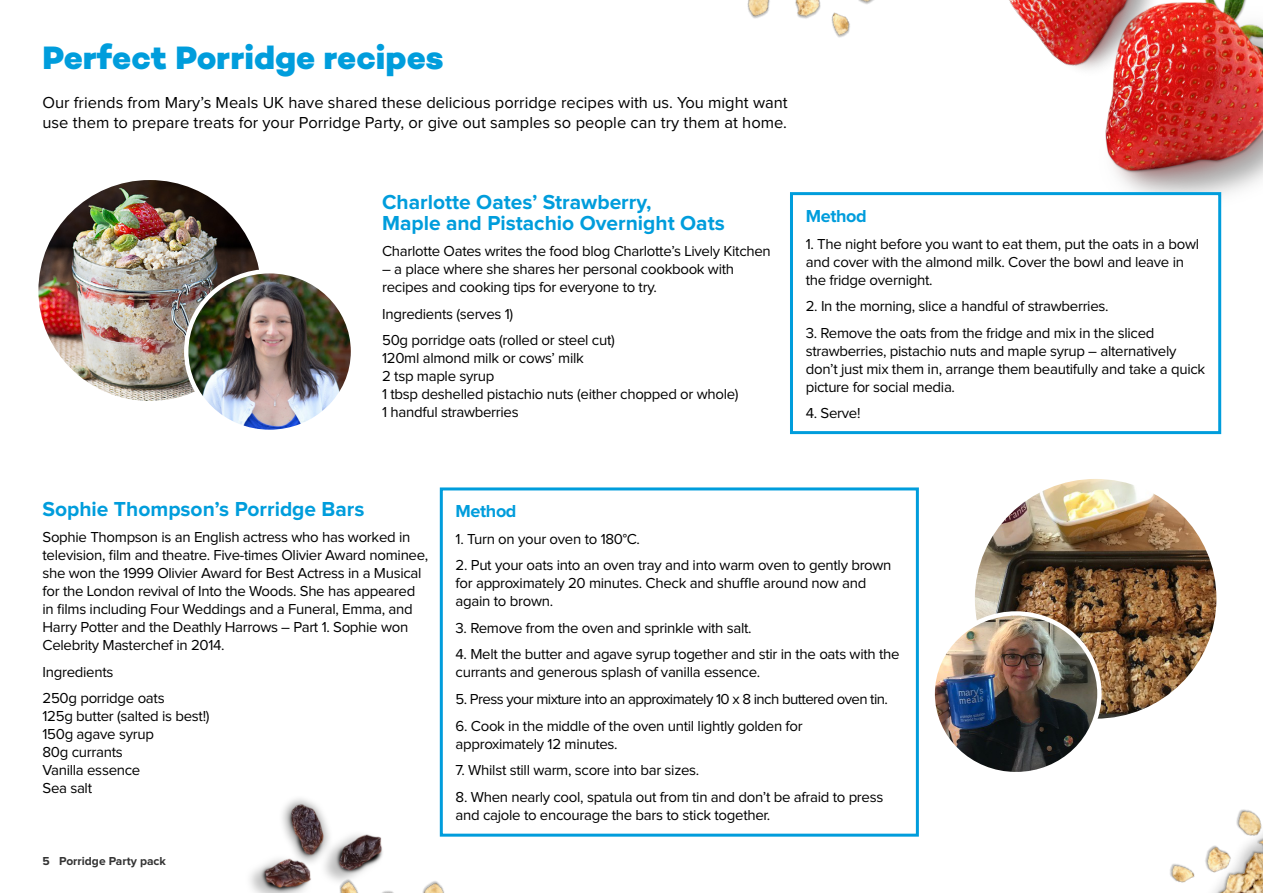
<style>
.page{position:relative;width:1263px;height:893px;background:#fff}
.page>*{position:absolute;margin:0;border:0;box-sizing:border-box;transform-origin:0 0}
.t1{font:800 33px "Campton";color:#009ddc}
.t2{font:700 21px/21px "Proxima Nova";color:#009ddc}
.t3{font:700 18px "Proxima Nova";letter-spacing:-.02em;color:#009ddc}
.t4{font:16.5px/19.5px "Proxima Nova";color:#000}
.t5{font:15px/18px "Proxima Nova";letter-spacing:-.02em;color:#000}
.t6{font:15px "Proxima Nova";letter-spacing:-.04em;color:#000}
.t7{font:700 12px "Proxima Nova";color:#333}
</style>
<div class="page">
<img style="left:1170px;top:809px;width:93px;height:84px">
<img style="left:747px;top:0;width:117px;height:38px">
<img style="left:864px;top:0;width:399px;height:222px">
<img style="left:945px;top:0;width:247px;height:123px">
<img style="left:39px;top:181px;width:220px;height:219px">
<img style="left:976px;top:480px;width:239px;height:237px">
<img style="left:186px;top:271px;width:164px;height:158px">
<div style="left:184px;top:269px;width:171px;height:165px;border:4px solid #fff;border-radius:50%"></div>
<div style="left:791px;top:194px;width:429px;height:239px;background:#fff"></div>
<div style="left:790px;top:192px;width:431px;height:242px;border:3px solid #009ddc"></div>
<div style="left:440px;top:487px;width:479px;height:350px;border:3px solid #009ddc"></div>
<img style="left:935px;top:613px;width:164px;height:158px">
<div style="left:930px;top:611px;width:172px;height:165px;border:4px solid #fff;border-radius:50%"></div>
<img style="left:250px;top:728px;width:244px;height:165px">
<h1 class="t1" style="left:43px;top:37px;width:402px">Perfect Porridge recipes</h1>
<p class="t4" style="left:43px;top:93px;width:747px">Our friends from Mary’s Meals UK have shared these delicious porridge recipes with us. You might want use them to prepare treats for your Porridge Party, or give out samples so people can try them at home.</p>
<h2 class="t2" style="left:382px;top:192px;width:344px">Charlotte Oates’ Strawberry,<br>Maple and Pistachio Overnight Oats</h2>
<p class="t5" style="left:382px;top:243px;width:390px">Charlotte Oates writes the food blog Charlotte’s Lively Kitchen</p>
<p class="t5" style="left:382px;top:261px;width:353px">– a place where she shares her personal cookbook with recipes and cooking tips for everyone to try.</p>
<p class="t5" style="left:382px;top:301px;width:234px;line-height:26.5px">Ingredients (serves 1)<br>50g porridge oats (rolled or steel cut)</p>
<p class="t5" style="left:382px;top:350px;width:358px">120ml almond milk or cows’ milk<br>2 tsp maple syrup<br>1 tbsp deshelled pistachio nuts (either chopped or whole)<br>1 handful strawberries</p>
<p class="t3" style="left:806px;top:208px;width:62px">Method</p>
<p class="t5" style="left:806px;top:235px;width:395px">1. The night before you want to eat them, put the oats in a bowl and cover with the almond milk. Cover the bowl and leave in the fridge overnight.</p>
<p class="t5" style="left:806px;top:298px;width:304px">2. In the morning, slice a handful of strawberries.</p>
<p class="t5" style="left:806px;top:324px;width:401px">3. Remove the oats from the fridge and mix in the sliced strawberries, pistachio nuts and maple syrup – alternatively don’t just mix them in, arrange them beautifully and take a quick picture for social media.</p>
<p class="t5" style="left:806px;top:405px;width:56px">4. Serve!</p>
<h2 class="t2" style="left:43px;top:499px;width:323px">Sophie Thompson’s Porridge Bars</h2>
<p class="t5" style="left:43px;top:529px;width:387px">Sophie Thompson is an English actress who has worked in television, film and theatre. Five-times Olivier Award nominee, she won the 1999 Olivier Award for Best Actress in a Musical for the London revival of Into the Woods. She has appeared in films including Four Weddings and a Funeral, Emma, and Harry Potter and the Deathly Harrows – Part 1. Sophie won Celebrity Masterchef in 2014.</p>
<p class="t5" style="left:43px;top:659px;width:124px;line-height:26.5px">Ingredients<br>250g porridge oats</p>
<p class="t5" style="left:43px;top:708px;width:169px">125g butter (salted is best!)<br>150g agave syrup<br>80g currants<br>Vanilla essence<br>Sea salt</p>
<p class="t7" style="left:43px;top:855px;width:125px">5 Porridge Party pack</p>
<p class="t3" style="left:456px;top:503px;width:62px">Method</p>
<p class="t5" style="left:456px;top:531px;width:186px">1. Turn on your oven to 180°C.</p>
<p class="t5" style="left:456px;top:557px;width:437px">2. Put your oats into an oven tray and into warm oven to gently brown for approximately 20 minutes. Check and shuffle around now and again to brown.</p>
<p class="t5" style="left:456px;top:620px;width:298px">3. Remove from the oven and sprinkle with salt.</p>
<p class="t5" style="left:456px;top:646px;width:445px">4. Melt the butter and agave syrup together and stir in the oats with the currants and generous splash of vanilla essence.</p>
<p class="t6" style="left:456px;top:692px;width:434px">5. Press your mixture into an approximately 10 x 8 inch buttered oven tin.</p>
<p class="t5" style="left:456px;top:717px;width:349px">6. Cook in the middle of the oven until lightly golden for approximately 12 minutes.</p>
<p class="t5" style="left:456px;top:762px;width:245px">7. Whilst still warm, score into bar sizes.</p>
<p class="t5" style="left:456px;top:788px;width:429px">8. When nearly cool, spatula out from tin and don’t be afraid to press and cajole to encourage the bars to stick together.</p>
</div>
